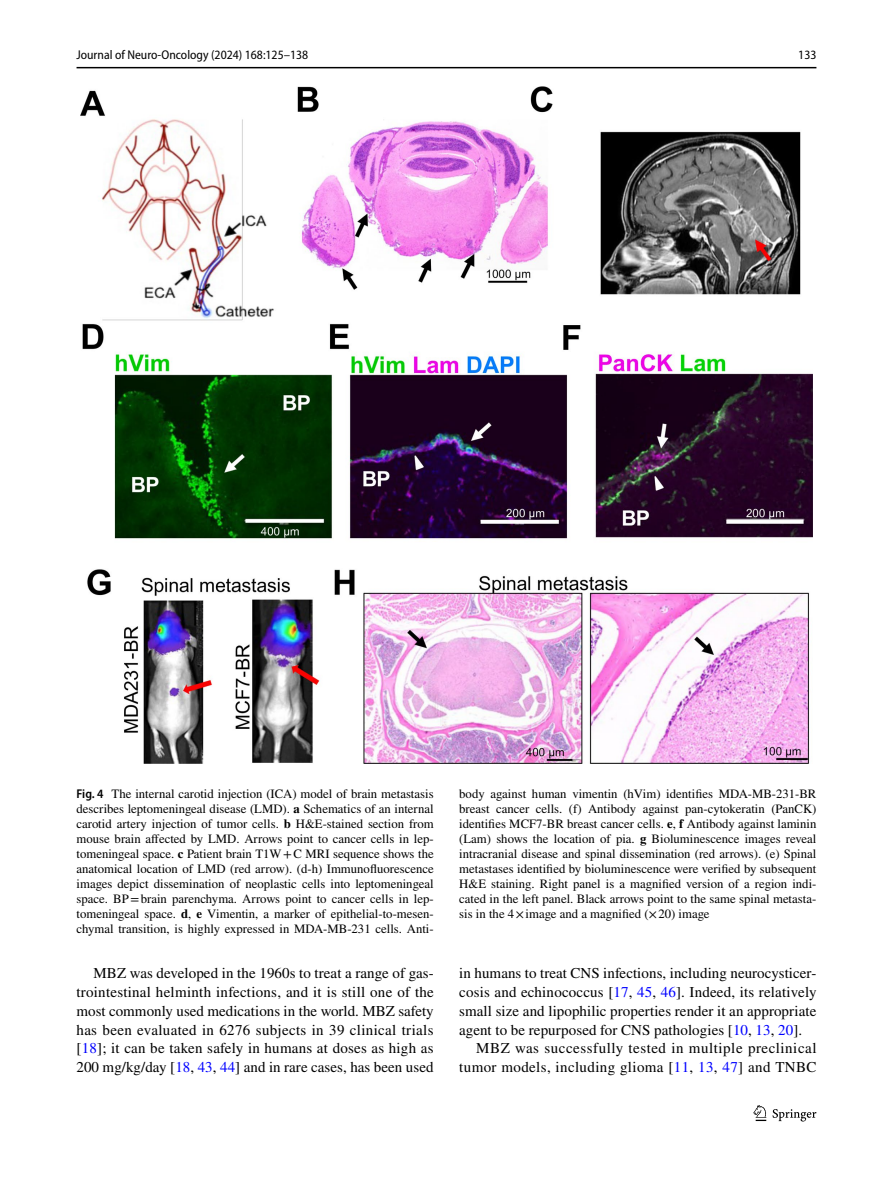
<style>
.page{position:relative;width:893px;height:1187px;background:#fff}
.page>*{position:absolute;margin:0;border:0;box-sizing:border-box;transform-origin:0 0}
.t1{font:15px/18.8px "STIX";letter-spacing:.005em;color:#000;text-align:justify}
.t2{font:15px "STIX";letter-spacing:.035em;color:#000}
.t3{font:15px "STIX";letter-spacing:.025em;color:#000}
.t4{font:12.75px/15px "STIX";color:#000;text-align:justify}
.t5{font:semi-condensed 12.75px "Myriad Pro";color:#000}
.s1{font-family:"Myriad Pro";font-weight:600;font-stretch:semi-condensed}
.s2{font-weight:700}
.s3{color:#00f}
</style>
<div class="page">
<hr style="left:77px;top:67px;width:739px;height:1px;background:#000">
<svg style="left:753px;top:1105px;width:13px;height:15px"></svg>
<svg style="left:773px;top:1109px;width:43px;height:12px"></svg>
<img style="left:81px;top:87px;width:731px;height:676px">
<p class="t5" style="left:77px;top:48px;width:233px">Journal of Neuro-Oncology (2024) 168:125–138</p>
<p class="t5" style="left:798px;top:48px;width:20px">133</p>
<p class="t4" style="left:77px;top:787px;width:359px"><span class="s1">Fig. 4</span> The internal carotid injection (ICA) model of brain metastasis describes leptomeningeal disease (LMD). <span class="s2">a</span> Schematics of an internal carotid artery injection of tumor cells. <span class="s2">b</span> H&amp;E-stained section from mouse brain affected by LMD. Arrows point to cancer cells in lep&shy;tomeningeal space. <span class="s2">c</span> Patient brain T1W+C MRI sequence shows the anatomical location of LMD (red arrow). (d-h) Immunofluorescence images depict dissemination of neoplastic cells into leptomeningeal space. BP=brain parenchyma. Arrows point to cancer cells in lep&shy;tomeningeal space. <span class="s2">d</span>, <span class="s2">e</span> Vimentin, a marker of epithelial-to-mesen&shy;chymal transition, is highly expressed in MDA-MB-231 cells. Anti-</p>
<p class="t4" style="left:459px;top:787px;width:359px">body against human vimentin (hVim) identifies MDA-MB-231-BR breast cancer cells. (f) Antibody against pan-cytokeratin (PanCK) identifies MCF7-BR breast cancer cells. <span class="s2">e</span>, <span class="s2">f</span> Antibody against laminin (Lam) shows the location of pia. <span class="s2">g</span> Bioluminescence images reveal intracranial disease and spinal dissemination (red arrows). (e) Spinal metastases identified by bioluminescence were verified by subsequent H&amp;E staining. Right panel is a magnified version of a region indi&shy;cated in the left panel. Black arrows point to the same spinal metasta&shy;sis in the 4×image and a magnified (×20) image</p>
<p class="t1" style="left:77px;top:964px;width:359px;text-indent:17px">MBZ was developed in the 1960s to treat a range of gas&shy;trointestinal helminth infections, and it is still one of the most commonly used medications in the world. MBZ safety has been evaluated in 6276 subjects in 39 clinical trials [<span class="s3">18</span>]; it can be taken safely in humans at doses as high as 200 mg/kg/day [<span class="s3">18</span>, <span class="s3">43</span>, <span class="s3">44</span>] and in rare cases, has been used</p>
<p class="t1" style="left:459px;top:964px;width:359px">in humans to treat CNS infections, including neurocysticer-</p>
<p class="t1" style="left:459px;top:983px;width:359px">cosis and echinococcus [<span class="s3">17</span>, <span class="s3">45</span>, <span class="s3">46</span>]. Indeed, its relatively</p>
<p class="t1" style="left:459px;top:1002px;width:359px">small size and lipophilic properties render it an appropriate</p>
<p class="t1" style="left:459px;top:1021px;width:344px">agent to be repurposed for CNS pathologies [<span class="s3">10</span>, <span class="s3">13</span>, <span class="s3">20</span>].</p>
<p class="t2" style="left:476px;top:1037px;width:342px">MBZ was successfully tested in multiple preclinical</p>
<p class="t3" style="left:459px;top:1056px;width:359px">tumor models, including glioma [<span class="s3">11</span>, <span class="s3">13</span>, <span class="s3">47</span>] and TNBC</p>
</div>
